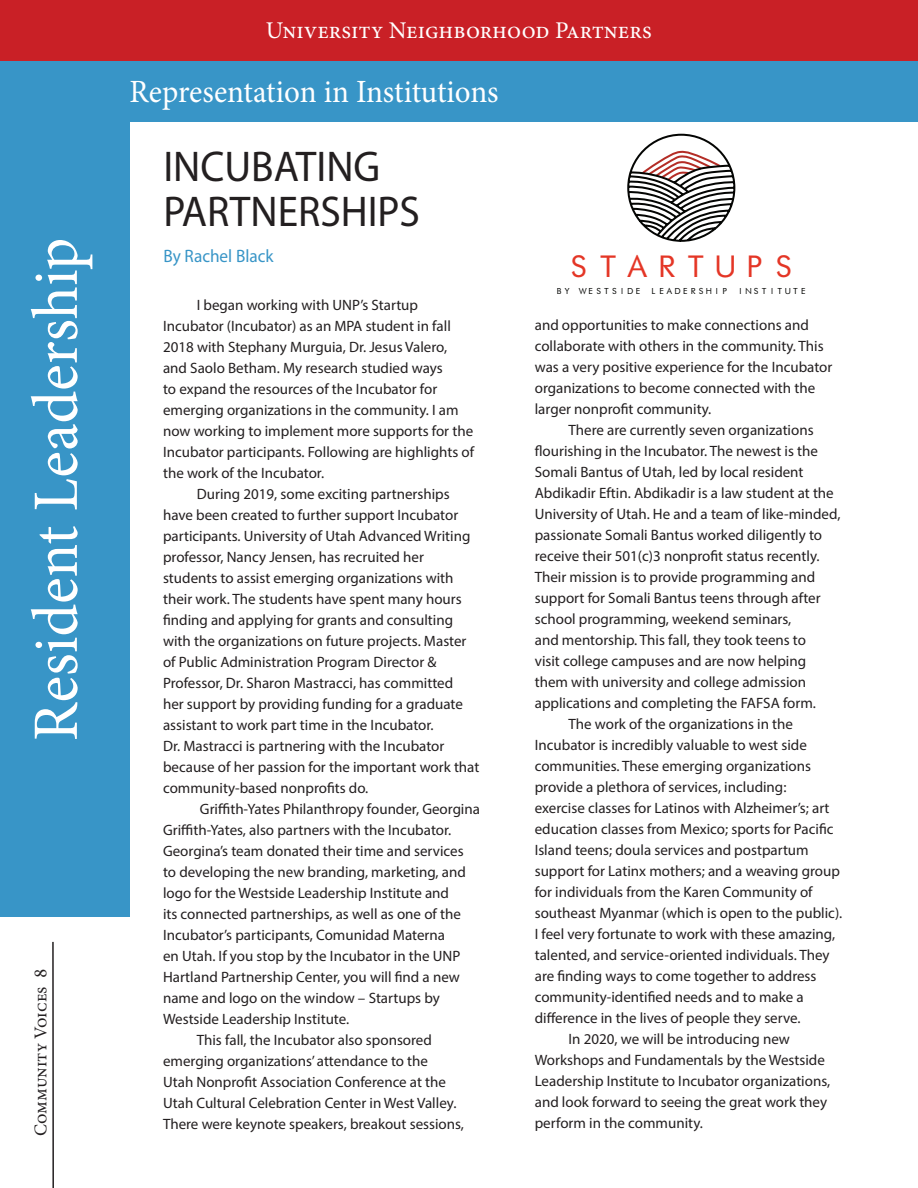
<style>
.page{position:relative;width:918px;height:1188px;background:#fff}
.page>*{position:absolute;margin:0;border:0;box-sizing:border-box;transform-origin:0 0}
.t1{font:64.8px "Minion Pro";color:#fff;scale:.96 1}
.t2{font:43.2px/45px "Myriad Pro";color:#231f20;scale:.96 1}
.t3{font:32.4px "Minion Pro";color:#fff;scale:.96 1}
.t4{font:29.1px "Futurist Fixed Width";letter-spacing:.005em;color:#e43626}
.t5{font:24px "Minion Pro";color:#fff}
.t6{font:18px "Minion Pro";color:#231f20}
.t7{font:18px "Myriad Pro";color:#3895c7;scale:.96 1}
.t8{font:15px/21px "Myriad Pro";color:#231f20}
.t9{font:8.1px "Futurist Fixed Width";letter-spacing:-.03em;color:#040503}
.s1{font-size:19.5px}
</style>
<div class="page">
<div style="left:0;top:0;width:918px;height:62px;background:#c92026"></div>
<hr style="left:52px;top:942px;width:2px;height:246px;background:#231f20">
<div style="left:0;top:62px;width:130px;height:855px;background:#3895c7"></div>
<div style="left:130px;top:62px;width:788px;height:60px;background:#3895c7"></div>
<svg style="left:627px;top:133px;width:109px;height:109px"></svg>
<p class="t1" style="left:13px;top:741px;width:526px;rotate:-90deg">Resident Leadership</p>
<p class="t6" style="left:29px;top:1136px;width:169px;rotate:-90deg">Community Voices <span class="s1">8</span></p>
<p class="t5" style="left:266px;top:14px;width:388px">University Neighborhood Partners</p>
<p class="t3" style="left:130px;top:70px;width:386px">Representation in Institutions</p>
<p class="t2" style="left:163px;top:143px;width:269px">INCUBATING<br>PARTNERSHIPS</p>
<p class="t7" style="left:163px;top:245px;width:116px">By Rachel Black</p>
<p class="t8" style="left:163px;top:294px;width:313px;text-indent:34px">I began working with UNP’s Startup Incubator (Incubator) as an MPA student in fall 2018 with Stephany Murguia, Dr. Jesus Valero, and Saolo Betham. My research studied ways<br>to expand the resources of the Incubator for emerging organizations in the community. I am now working to implement more supports for the Incubator participants. Following are highlights of the work of the Incubator.</p>
<p class="t8" style="left:163px;top:483px;width:318px;text-indent:34px">During 2019, some exciting partnerships have been created to further support Incubator participants. University of Utah Advanced Writing professor, Nancy Jensen, has recruited her students to assist emerging organizations with their work. The students have spent many hours finding and applying for grants and consulting with the organizations on future projects. Master of Public Administration Program Director &amp; Professor, Dr. Sharon Mastracci, has committed<br>her support by providing funding for a graduate assistant to work part time in the Incubator.<br>Dr. Mastracci is partnering with the Incubator because of her passion for the important work that community-based nonprofits do.</p>
<p class="t8" style="left:163px;top:798px;width:318px;text-indent:37px">Griffith-Yates Philanthropy founder, Georgina Griffith-Yates, also partners with the Incubator.<br>Georgina’s team donated their time and services to developing the new branding, marketing, and logo for the Westside Leadership Institute and<br>its connected partnerships, as well as one of the Incubator’s participants, Comunidad Materna<br>en Utah. If you stop by the Incubator in the UNP Hartland Partnership Center, you will find a new name and logo on the window – Startups by Westside Leadership Institute.</p>
<p class="t8" style="left:163px;top:1029px;width:302px;text-indent:34px">This fall, the Incubator also sponsored emerging organizations’ attendance to the<br>Utah Nonprofit Association Conference at the Utah Cultural Celebration Center in West Valley.<br>There were keynote speakers, breakout sessions,</p>
<p class="t4" style="left:565px;top:248px;width:235px">STARTUPS</p>
<p class="t9" style="left:555px;top:286px;width:254px">BY WESTSIDE LEADERSHIP INSTITUTE</p>
<p class="t8" style="left:535px;top:314px;width:299px">and opportunities to make connections and collaborate with others in the community. This was a very positive experience for the Incubator organizations to become connected with the larger nonprofit community.</p>
<p class="t8" style="left:535px;top:419px;width:307px;text-indent:34px">There are currently seven organizations flourishing in the Incubator. The newest is the Somali Bantus of Utah, led by local resident Abdikadir Eftin. Abdikadir is a law student at the University of Utah. He and a team of like-minded, passionate Somali Bantus worked diligently to receive their 501(c)3 nonprofit status recently.<br>Their mission is to provide programming and support for Somali Bantus teens through after school programming, weekend seminars,<br>and mentorship. This fall, they took teens to<br>visit college campuses and are now helping them with university and college admission applications and completing the FAFSA form.</p>
<p class="t8" style="left:535px;top:713px;width:309px;text-indent:34px">The work of the organizations in the Incubator is incredibly valuable to west side communities. These emerging organizations provide a plethora of services, including:<br>exercise classes for Latinos with Alzheimer’s; art education classes from Mexico; sports for Pacific Island teens; doula services and postpartum support for Latinx mothers; and a weaving group for individuals from the Karen Community of southeast Myanmar (which is open to the public).<br>I feel very fortunate to work with these amazing, talented, and service-oriented individuals. They are finding ways to come together to address community-identified needs and to make a difference in the lives of people they serve.</p>
<p class="t8" style="left:535px;top:1028px;width:297px;text-indent:34px">In 2020, we will be introducing new Workshops and Fundamentals by the Westside Leadership Institute to Incubator organizations, and look forward to seeing the great work they perform in the community.</p>
</div>
